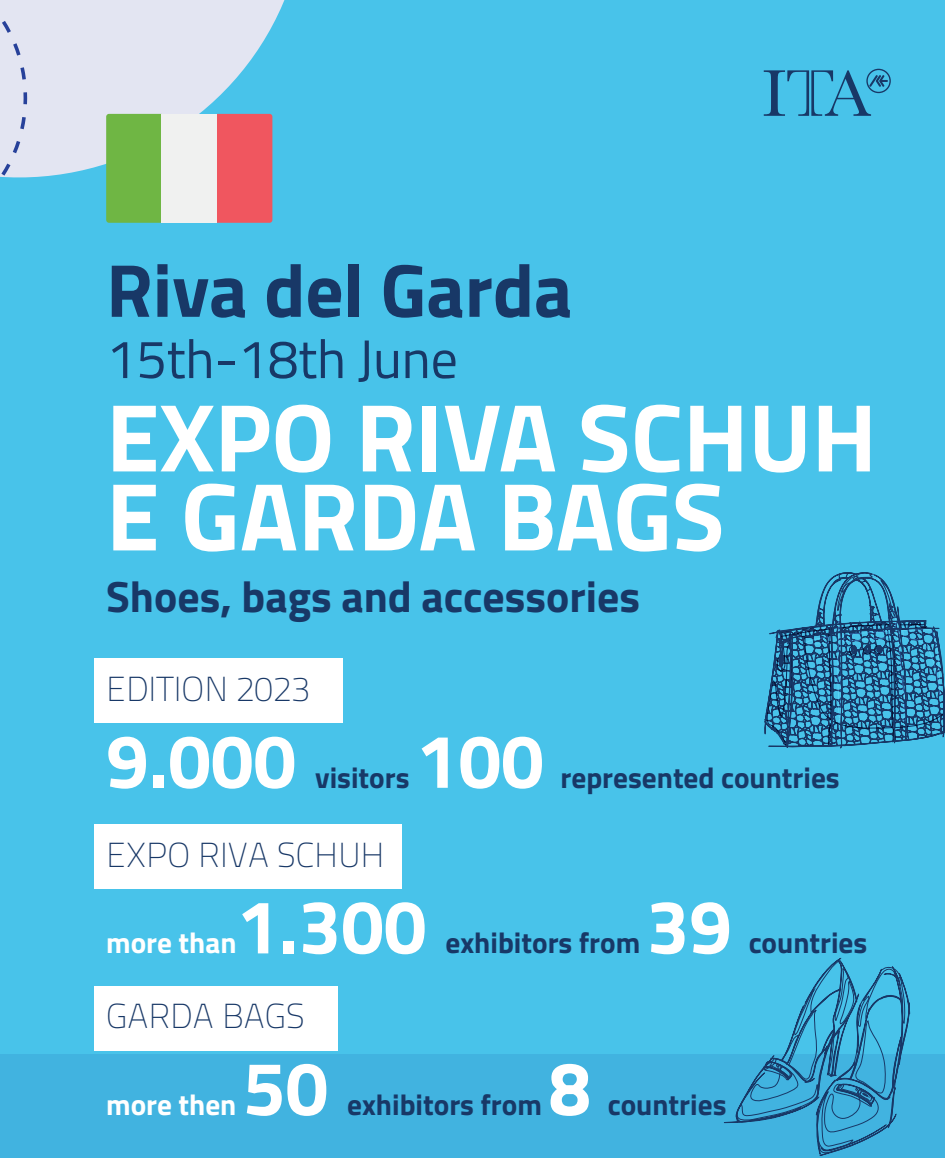
<style>
.page{position:relative;width:945px;height:1158px;background:#48c3ea}
.page>*{position:absolute;margin:0;border:0;box-sizing:border-box;transform-origin:0 0}
.t1{font:700 96.6px/79px "Titillium Web";color:#fff}
.t2{font:700 76.12px "Titillium Web";color:#fff}
.t3{font:700 75.16px "Titillium Web";color:#183867}
.t4{font:54.25px "Titillium Web";letter-spacing:-.005em;color:#183867}
.t5{font:700 43.75px "Titillium Web";color:#183867}
.t6{font:34.65px "Titillium Text 25 L 1 wt";color:#183867}
.t7{font:700 29.22px "Titillium Web";color:#183867}
.t8{font:700 29.22px "Titillium Web";color:#fff}
</style>
<div class="page">
<svg style="left:0;top:0;width:285px;height:186px;fill:#e3e5f2"></svg>
<svg style="left:0;top:6px;width:27px;height:180px;background:#d0d9ec"></svg>
<div style="left:0;top:1054px;width:945px;height:104px;background:#41b3e0"></div>
<svg style="left:764px;top:69px;width:127px;height:47px"></svg>
<div style="left:106px;top:114px;width:56px;height:109px;background:#6fb644"></div>
<div style="left:162px;top:114px;width:55px;height:109px;background:#f0f1f0"></div>
<div style="left:217px;top:114px;width:55px;height:109px;background:#f0565f"></div>
<div style="left:94px;top:659px;width:249px;height:64px;background:#fff"></div>
<div style="left:94px;top:824px;width:308px;height:64px;background:#fff"></div>
<div style="left:94px;top:986px;width:243px;height:64px;background:#fff"></div>
<svg style="left:764px;top:572px;width:181px;height:177px"></svg>
<svg style="left:724px;top:957px;width:187px;height:199px"></svg>
<h3 class="t3" style="left:106px;top:232px;width:468px">Riva del Garda</h3>
<h3 class="t4" style="left:106px;top:317px;width:353px">15th-18th June</h3>
<h1 class="t1" style="left:106px;top:396px;width:772px">EXPO RIVA SCHUH<br>E GARDA BAGS</h1>
<h3 class="t5" style="left:106px;top:562px;width:535px">Shoes, bags and accessories</h3>
<p class="t6" style="left:106px;top:664px;width:205px">EDITION 2023</p>
<h2 class="t2" style="left:106px;top:701px;width:191px">9.000</h2>
<p class="t7" style="left:315px;top:755px;width:96px">visitors</p>
<h2 class="t2" style="left:416px;top:701px;width:129px">100</h2>
<p class="t6" style="left:106px;top:830px;width:280px">EXPO RIVA SCHUH</p>
<p class="t7" style="left:561px;top:755px;width:281px">represented countries</p>
<h2 class="t2" style="left:237px;top:867px;width:191px">1.300</h2>
<p class="t8" style="left:106px;top:920px;width:132px">more than</p>
<p class="t6" style="left:106px;top:991px;width:200px">GARDA BAGS</p>
<p class="t7" style="left:445px;top:920px;width:196px">exhibitors from</p>
<h2 class="t2" style="left:647px;top:867px;width:87px">39</h2>
<p class="t8" style="left:106px;top:1082px;width:132px">more then</p>
<h2 class="t2" style="left:243px;top:1029px;width:87px">50</h2>
<p class="t7" style="left:347px;top:1082px;width:196px">exhibitors from</p>
<h2 class="t2" style="left:548px;top:1029px;width:44px">8</h2>
<p class="t7" style="left:608px;top:1082px;width:120px">countries</p>
<p class="t7" style="left:749px;top:920px;width:120px">countries</p>
</div>
